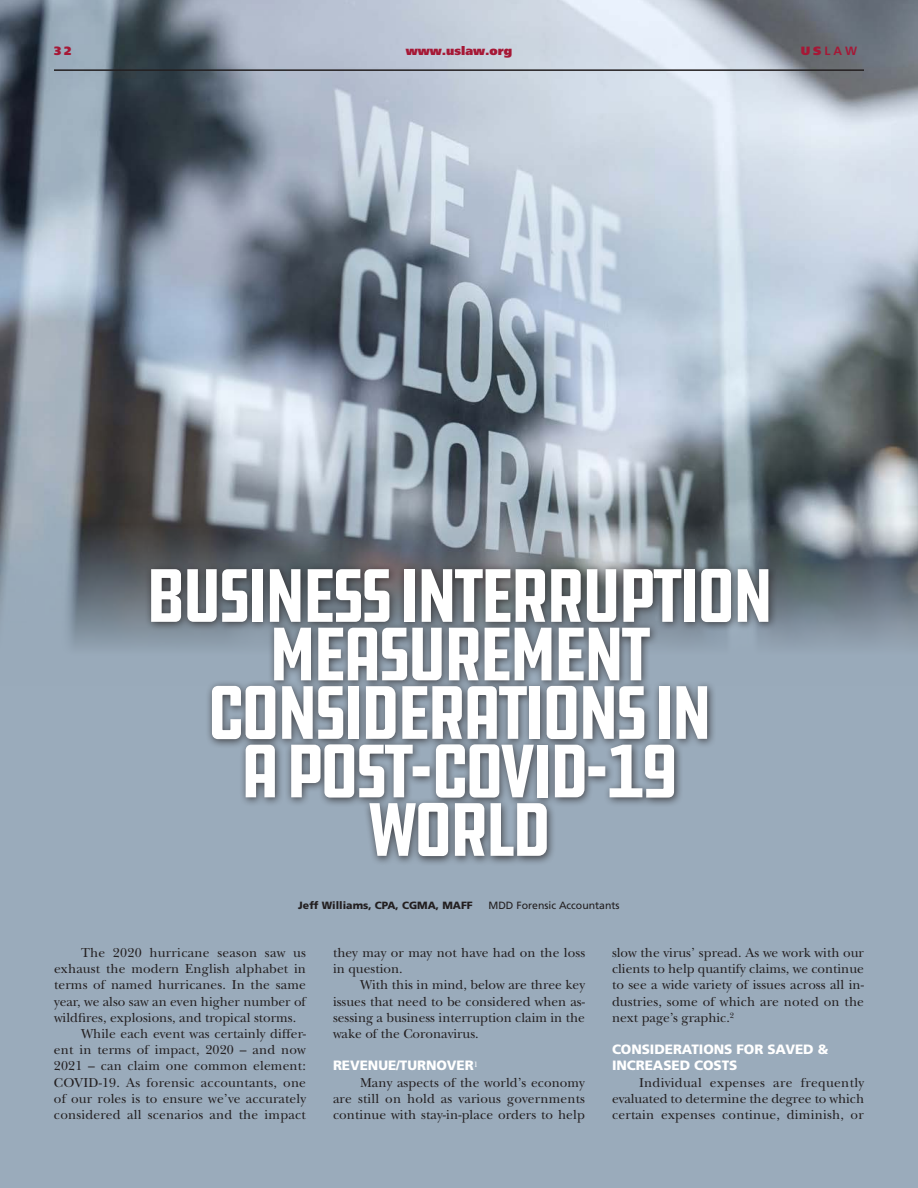
<style>
.page{position:relative;width:918px;height:1188px;background:#9aabbb}
.page>*{position:absolute;margin:0;border:0;box-sizing:border-box;transform-origin:0 0}
.HEADLINE_DDC{font:condensed 78px/58.5px "DDC Hardware";letter-spacing:-.065em;color:#fff;text-align:center}
.BODY{font:13.5px/16.2px "New Baskerville";letter-spacing:.005em;color:#231f20;text-align:justify}
.subhead_13{font:900 13.5px/16.2px "Frutiger";letter-spacing:-.005em;color:#fff}
.t1{font:900 12px "Frutiger";color:#a61836}
.t2{font:700 12px "Frutiger";color:#a61836}
.author_name{font:900 10.5px "Frutiger";color:#231f20}
.author_name-2{font:10.5px "Frutiger";color:#231f20}
.s1{font-weight:900}
</style>
<div class="page">
<img style="left:0;top:0;width:918px;height:648px">
<hr style="left:54px;top:69px;width:810px;height:2px;background:#231f20">
<div style="left:145px;top:562px;width:633px;height:304px;background:#231f20;opacity:.75"></div>
<p class="t1" style="left:54px;top:43px;width:19px">32</p>
<p class="t1" style="left:406px;top:43px;width:108px">www.uslaw.org</p>
<p class="t2" style="left:801px;top:44px;width:58px"><span class="s1">US</span>LAW</p>
<p class="HEADLINE_DDC" style="left:145px;top:568px;width:631px">BUSINESS INTERRUPTION<br>MEASUREMENT<br>CONSIDERATIONS IN</p>
<p class="HEADLINE_DDC" style="left:240px;top:743px;width:441px">A POST-COVID-19</p>
<p class="HEADLINE_DDC" style="left:367px;top:802px;width:187px">WORLD</p>
<p class="author_name" style="left:298px;top:899px;width:176px">Jeff Williams, CPA, CGMA, MAFF</p>
<p class="author_name-2" style="left:488px;top:899px;width:133px">MDD Forensic Accountants</p>
<p class="BODY" style="left:54px;top:945px;width:254px;text-indent:27px">The 2020 hurricane season saw us exhaust the modern English alphabet in terms of named hurricanes. In the same year, we also saw an even higher number of wildfires, explosions, and tropical storms.</p>
<p class="BODY" style="left:54px;top:1026px;width:254px;text-indent:27px">While each event was certainly differ&shy;ent in terms of impact, 2020 – and now 2021 – can claim one common element:<br>COVID-19. As forensic accountants, one of our roles is to ensure we’ve accurately considered all scenarios and the impact</p>
<p class="BODY" style="left:333px;top:945px;width:254px">they may or may not have had on the loss in question.</p>
<p class="BODY" style="left:333px;top:977px;width:254px;text-indent:27px">With this in mind, below are three key issues that need to be considered when as&shy;sessing a business interruption claim in the wake of the Coronavirus.</p>
<p class="subhead_13" style="left:333px;top:1057px;width:146px">REVENUE/TURNOVER<sup>1</sup></p>
<p class="BODY" style="left:333px;top:1074px;width:254px;text-indent:27px">Many aspects of the world’s economy are still on hold as various governments continue with stay-in-place orders to help</p>
<p class="BODY" style="left:612px;top:945px;width:254px">slow the virus’ spread. As we work with our clients to help quantify claims, we continue to see a wide variety of issues across all in&shy;dustries, some of which are noted on the next page’s graphic.<sup>2</sup></p>
<p class="subhead_13" style="left:612px;top:1041px;width:218px">CONSIDERATIONS FOR SAVED &amp;<br>INCREASED COSTS</p>
<p class="BODY" style="left:612px;top:1074px;width:254px;text-indent:27px">Individual expenses are frequently evaluated to determine the degree to which certain expenses continue, diminish, or</p>
</div>
